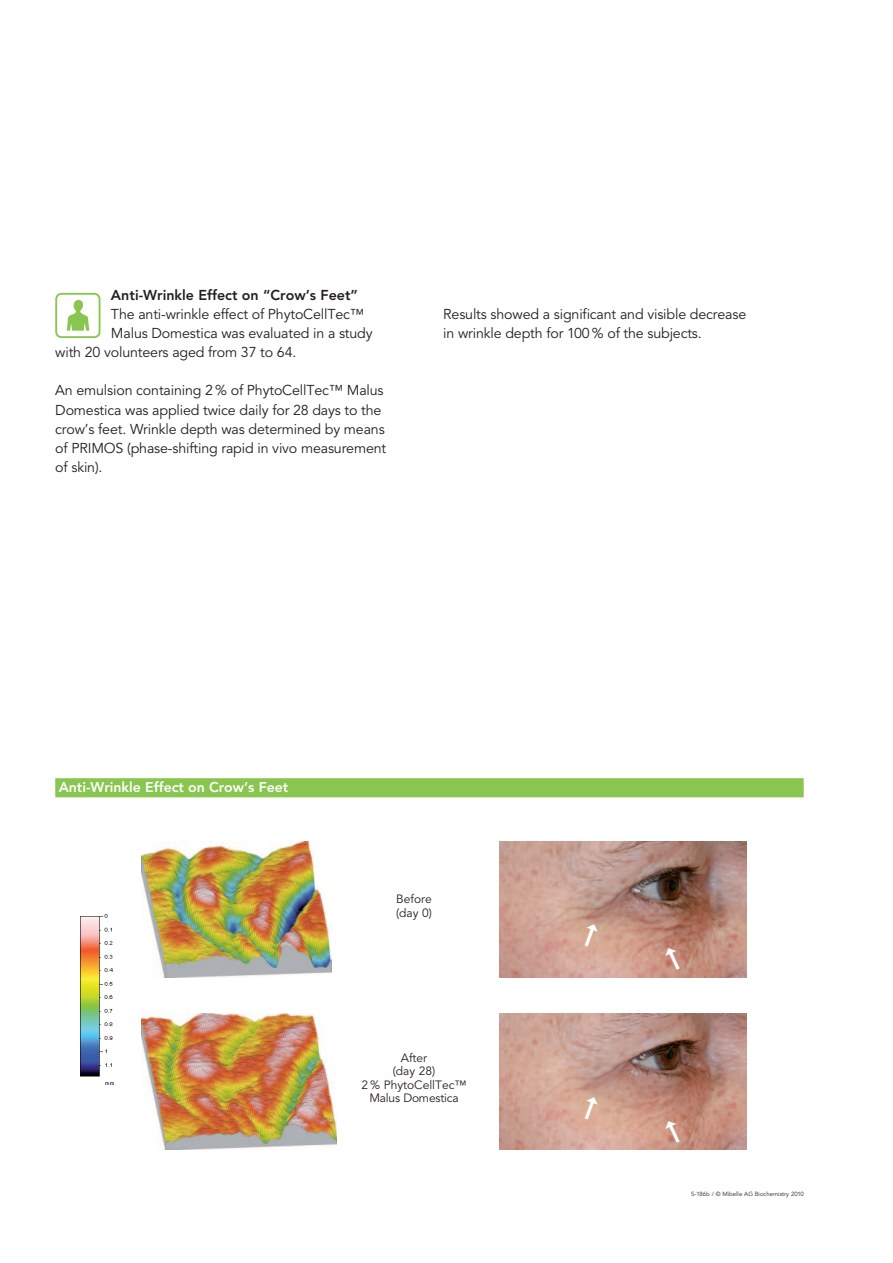
<style>
.page{position:relative;width:893px;height:1263px;background:#fff}
.page>*{position:absolute;margin:0;border:0;box-sizing:border-box;transform-origin:0 0}
.t1{font:14.25px/19.2px "Avenir LT Std";letter-spacing:-.01em;color:#231f20}
.t2{font:800 14.25px "Avenir LT Std";color:#231f20}
.t3{font:800 14.1px "Avenir LT Std";color:#fff}
.t4{font:12px/13.5px "Avenir LT Std";color:#231f20}
.t5{font:6px "Avenir LT Std";color:#231f20}
</style>
<div class="page">
<div style="left:55px;top:778px;width:749px;height:19px;background:#89c650"></div>
<img style="left:142px;top:1013px;width:194px;height:136px">
<img style="left:141px;top:841px;width:190px;height:136px">
<img style="left:81px;top:914px;width:32px;height:170px">
<svg style="left:55px;top:293px;width:45px;height:45px"></svg>
<img style="left:500px;top:841px;width:246px;height:136px">
<img style="left:500px;top:1013px;width:246px;height:136px">
<svg style="left:581px;top:1095px;width:19px;height:26px"></svg>
<svg style="left:663px;top:1118px;width:21px;height:26px"></svg>
<svg style="left:581px;top:922px;width:19px;height:26px"></svg>
<svg style="left:663px;top:945px;width:21px;height:26px"></svg>
<p class="t2" style="left:111px;top:289px;width:248px">Anti-Wrinkle Effect on “Crow’s Feet”</p>
<p class="t1" style="left:111px;top:306px;width:255px">The anti-wrinkle effect of PhytoCellTec™</p>
<p class="t1" style="left:111px;top:325px;width:263px">Malus Domestica was evaluated in a study</p>
<p class="t1" style="left:55px;top:344px;width:243px">with 20 volunteers aged from 37 to 64.</p>
<p class="t1" style="left:55px;top:382px;width:333px">An emulsion containing 2 % of PhytoCellTec™ Malus Domestica was applied twice daily for 28 days to the crow’s feet. Wrinkle depth was determined by means of PRIMOS (phase-shifting rapid in vivo measurement of skin).</p>
<p class="t1" style="left:443px;top:306px;width:305px">Results showed a significant and visible decrease in wrinkle depth for 100 % of the subjects.</p>
<p class="t3" style="left:59px;top:782px;width:231px">Anti-Wrinkle Effect on Crow’s Feet</p>
<p class="t4" style="left:396px;top:893px;width:37px;line-height:14.4px">Before (day 0)</p>
<p class="t4" style="left:361px;top:1052px;width:107px;text-align:center">After<br>(day 28)<br>2 % PhytoCellTec™<br>Malus Domestica</p>
<p class="t5" style="left:691px;top:1192px;width:114px">S-186b / © Mibelle AG Biochemistry 2010</p>
</div>
